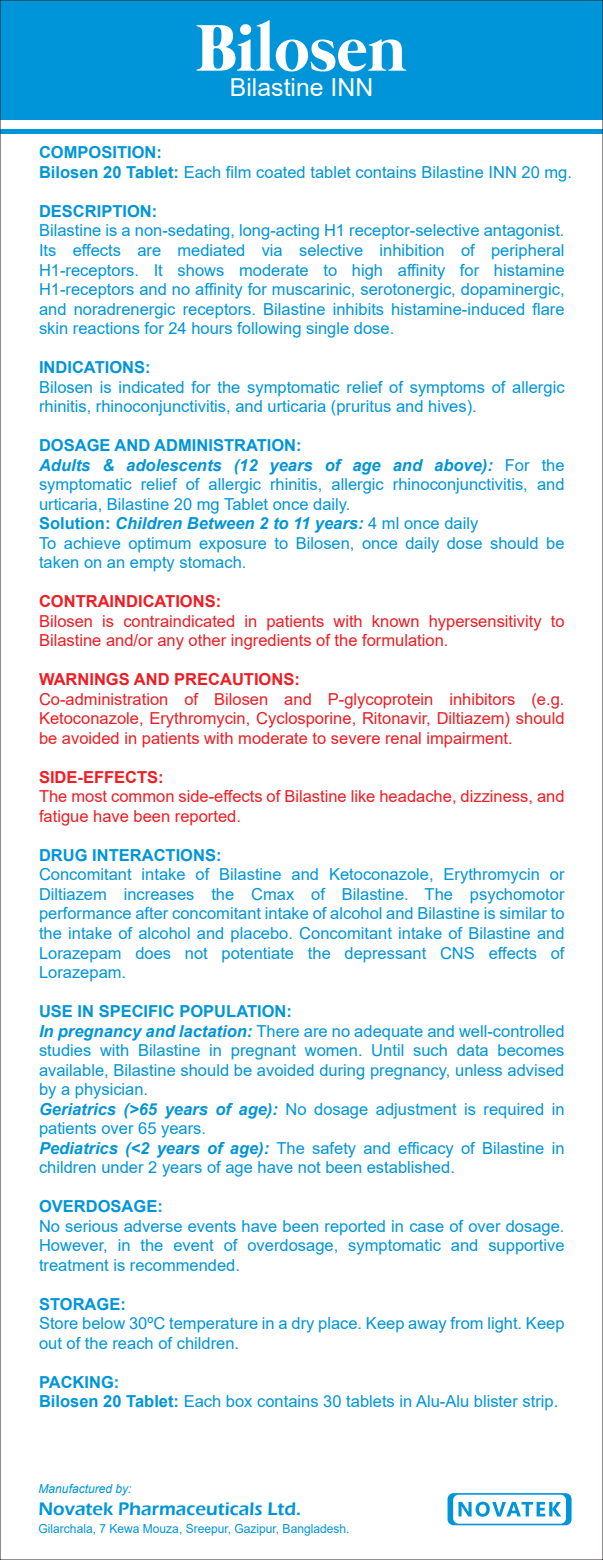
<style>
.page{position:relative;width:603px;height:1560px;background:#fff}
.page>*{position:absolute;margin:0;border:0;box-sizing:border-box;transform-origin:0 0}
.t1{font:700 67.25px "Mermaid";color:#fff}
.t2{font:24.75px "Arial";color:#fff}
.t3{font:600 18.75px "Eras ITC";color:#0095d9}
.t4{font:16.5px/19.5px "Arial";color:#0095d9}
.t5{font:16.5px/19.5px "Arial";color:#ee1d23}
.t6{font:700 16.5px "Arial";color:#0095d9}
.t7{font:700 16.5px "Arial";color:#ee1d23}
.t8{font:12.5px "Arial";color:#0095d9;scale:.96 1}
.t9{font:italic 12.5px "Arial";color:#0095d9;scale:.96 1}
.s1{font-weight:700}
.s2{font-weight:700;font-style:italic}
</style>
<div class="page">
<div style="left:0;top:0;width:602px;height:119px;background:#0095d9"></div>
<div style="left:0;top:128px;width:602px;height:5px;background:#0095d9"></div>
<svg style="left:447px;top:1493px;width:124px;height:31px"></svg>
<h1 class="t1" style="left:196px;top:10px;width:212px">Bilosen</h1>
<h2 class="t2" style="left:230px;top:71px;width:145px">Bilastine INN</h2>
<p class="t4" style="left:39px;top:143px;width:534px"><span class="s1">COMPOSITION:<br>Bilosen 20 Tablet:</span> Each film coated tablet contains Bilastine INN 20 mg.</p>
<p class="t6" style="left:39px;top:199px;width:120px">DESCRIPTION:</p>
<p class="t4" style="left:39px;top:221px;width:527px;text-align:justify">Bilastine is a non-sedating, long-acting H1 receptor-selective antagonist.<br>Its effects are mediated via selective inhibition of peripheral H1-receptors. It shows moderate to high affinity for histamine H1-receptors and no affinity for muscarinic, serotonergic, dopaminergic, and noradrenergic receptors. Bilastine inhibits histamine-induced flare skin reactions for 24 hours following single dose.</p>
<p class="t6" style="left:39px;top:355px;width:113px">INDICATIONS:</p>
<p class="t4" style="left:39px;top:377px;width:527px">Bilosen is indicated for the symptomatic relief of symptoms of allergic rhinitis, rhinoconjunctivitis, and urticaria (pruritus and hives).</p>
<p class="t4" style="left:39px;top:435px;width:527px"><span class="s1">DOSAGE AND ADMINISTRATION:<br></span><span class="s2">Adults &amp; adolescents (12 years of age and above):</span> For the symptomatic relief of allergic rhinitis, allergic rhinoconjunctivitis, and urticaria, Bilastine 20 mg Tablet once daily.<br><span class="s1">Solution:</span> <span class="s2">Children Between 2 to 11 years:</span> 4 ml once daily<br>To achieve optimum exposure to Bilosen, once daily dose should be taken on an empty stomach.</p>
<p class="t7" style="left:39px;top:589px;width:184px">CONTRAINDICATIONS:</p>
<p class="t5" style="left:39px;top:611px;width:526px">Bilosen is contraindicated in patients with known hypersensitivity to<br>Bilastine and/or any other ingredients of the formulation.</p>
<p class="t7" style="left:39px;top:667px;width:262px">WARNINGS AND PRECAUTIONS:</p>
<p class="t5" style="left:39px;top:689px;width:527px;text-align:justify">Co-administration of Bilosen and P-glycoprotein inhibitors (e.g.<br>Ketoconazole, Erythromycin, Cyclosporine, Ritonavir, Diltiazem) should be avoided in patients with moderate to severe renal impairment.</p>
<p class="t7" style="left:39px;top:765px;width:126px">SIDE-EFFECTS:</p>
<p class="t5" style="left:39px;top:786px;width:527px">The most common side-effects of Bilastine like headache, dizziness, and fatigue have been reported.</p>
<p class="t6" style="left:39px;top:843px;width:184px">DRUG INTERACTIONS:</p>
<p class="t4" style="left:39px;top:864px;width:527px;text-align:justify">Concomitant intake of Bilastine and Ketoconazole, Erythromycin or Diltiazem increases the Cmax of Bilastine. The psychomotor performance after concomitant intake of alcohol and Bilastine is similar to the intake of alcohol and placebo. Concomitant intake of Bilastine and Lorazepam does not potentiate the depressant CNS effects of Lorazepam.</p>
<p class="t4" style="left:39px;top:1001px;width:527px"><span class="s1">USE IN SPECIFIC POPULATION:<br></span><span class="s2">In pregnancy and lactation:</span> There are no adequate and well-controlled studies with Bilastine in pregnant women. Until such data becomes available, Bilastine should be avoided during pregnancy, unless advised by a physician.<br><span class="s2">Geriatrics (&gt;65 years of age):</span> No dosage adjustment is required in patients over 65 years.<br><span class="s2">Pediatrics (&lt;2 years of age):</span> The safety and efficacy of Bilastine in children under 2 years of age have not been established.</p>
<p class="t6" style="left:39px;top:1194px;width:125px">OVERDOSAGE:</p>
<p class="t4" style="left:39px;top:1215px;width:527px;text-align:justify">No serious adverse events have been reported in case of over dosage.<br>However, in the event of overdosage, symptomatic and supportive treatment is recommended.</p>
<p class="t6" style="left:39px;top:1292px;width:88px">STORAGE:</p>
<p class="t4" style="left:39px;top:1313px;width:526px">Store below 30ºC temperature in a dry place. Keep away from light. Keep out of the reach of children.</p>
<p class="t4" style="left:39px;top:1371px;width:520px"><span class="s1">PACKING:<br>Bilosen 20 Tablet:</span> Each box contains 30 tablets in Alu-Alu blister strip.</p>
<p class="t9" style="left:39px;top:1479px;width:98px">Manufactured by:</p>
<p class="t3" style="left:39px;top:1497px;width:264px">Novatek Pharmaceuticals Ltd.</p>
<p class="t8" style="left:39px;top:1519px;width:325px">Gilarchala, 7 Kewa Mouza, Sreepur, Gazipur, Bangladesh.</p>
</div>
